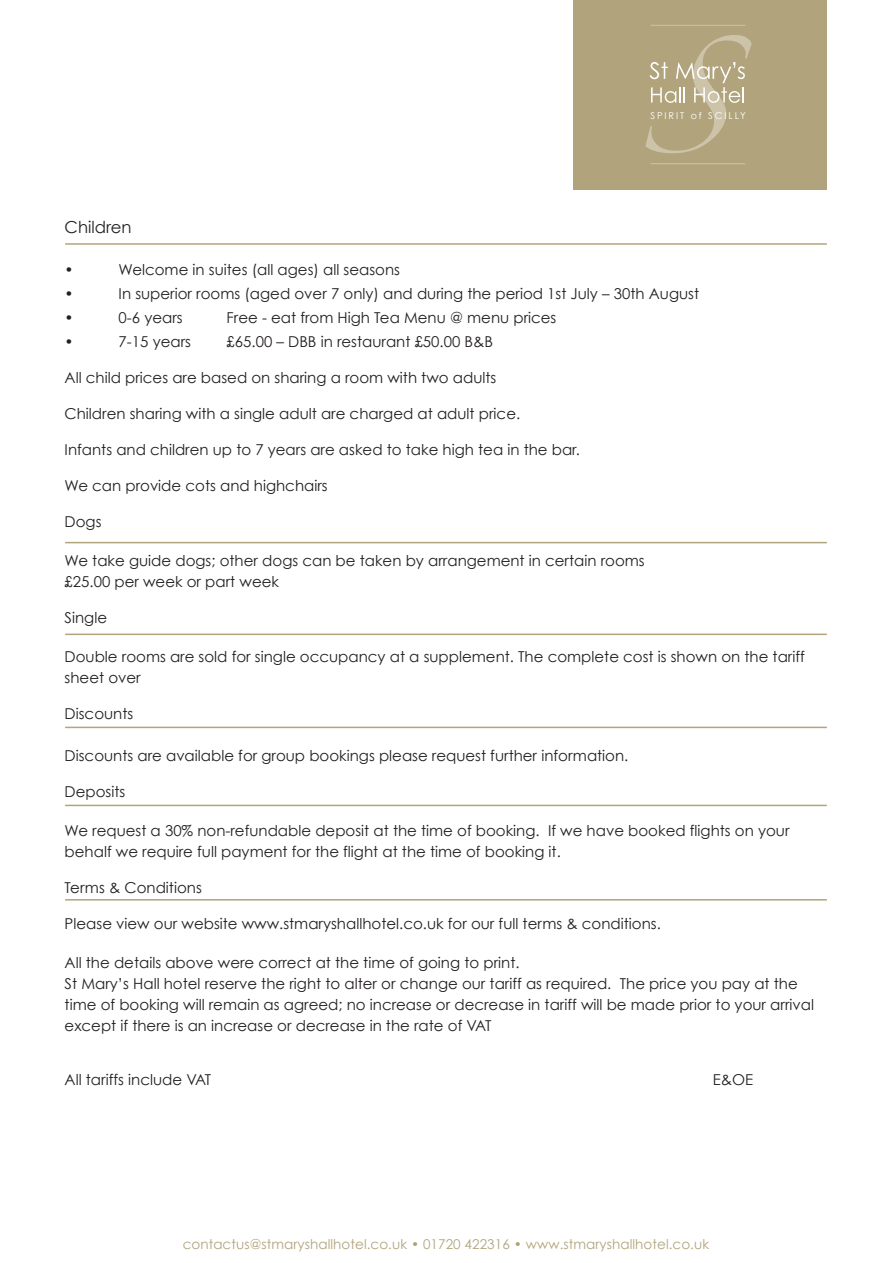
<style>
.page{position:relative;width:893px;height:1263px;background:#fff}
.page>*{position:absolute;margin:0;border:0;box-sizing:border-box;transform-origin:0 0}
.t1{font:16.5px "Century Gothic";color:#231f20}
.t2{font:15px/21px "Century Gothic";color:#231f20}
.t3{font:13.5px "Century Gothic";letter-spacing:.005em;color:#b1a47c}
.t4{font:9.45px "Century Gothic";letter-spacing:.2em;color:#fff}
</style>
<div class="page">
<hr style="left:65px;top:243px;width:762px;height:2px;background:#b1a47c">
<hr style="left:65px;top:542px;width:762px;height:1px;background:#b1a47c">
<hr style="left:65px;top:634px;width:762px;height:1px;background:#b1a47c">
<hr style="left:65px;top:727px;width:762px;height:1px;background:#b1a47c">
<hr style="left:65px;top:805px;width:762px;height:1px;background:#b1a47c">
<hr style="left:65px;top:899px;width:762px;height:1px;background:#b1a47c">
<div style="left:573px;top:0;width:254px;height:189px;background:#b1a47c"></div>
<svg style="left:645px;top:35px;width:106px;height:118px"></svg>
<hr style="left:650px;top:25px;width:95px;height:1px;background:#fff">
<hr style="left:650px;top:163px;width:95px;height:1px;background:#fff">
<p class="t4" style="left:650px;top:110px;width:97px">SPIRIT of SCILLY</p>
<p class="t1" style="left:65px;top:217px;width:69px">Children</p>
<p class="t2" style="left:65px;top:259px;width:11px">•</p>
<p class="t2" style="left:119px;top:259px;width:283px">Welcome in suites (all ages) all seasons</p>
<p class="t2" style="left:65px;top:283px;width:11px">•</p>
<p class="t2" style="left:119px;top:283px;width:582px">In superior rooms (aged over 7 only) and during the period 1st July – 30th August</p>
<p class="t2" style="left:65px;top:307px;width:11px">•</p>
<p class="t2" style="left:119px;top:307px;width:66px">0-6 years</p>
<p class="t2" style="left:227px;top:307px;width:331px">Free - eat from High Tea Menu @ menu prices</p>
<p class="t2" style="left:65px;top:331px;width:11px">•</p>
<p class="t2" style="left:119px;top:331px;width:74px">7-15 years</p>
<p class="t2" style="left:227px;top:331px;width:268px">£65.00 – DBB in restaurant £50.00 B&amp;B</p>
<p class="t2" style="left:65px;top:367px;width:433px">All child prices are based on sharing a room with two adults</p>
<p class="t2" style="left:65px;top:403px;width:457px">Children sharing with a single adult are charged at adult price.</p>
<p class="t2" style="left:65px;top:439px;width:517px">Infants and children up to 7 years are asked to take high tea in the bar.</p>
<p class="t2" style="left:65px;top:475px;width:265px">We can provide cots and highchairs</p>
<p class="t2" style="left:65px;top:511px;width:38px">Dogs</p>
<p class="t2" style="left:65px;top:550px;width:582px">We take guide dogs; other dogs can be taken by arrangement in certain rooms £25.00 per week or part week</p>
<p class="t2" style="left:65px;top:607px;width:44px">Single</p>
<p class="t2" style="left:65px;top:646px;width:742px">Double rooms are sold for single occupancy at a supplement. The complete cost is shown on the tariff sheet over</p>
<p class="t2" style="left:65px;top:703px;width:70px">Discounts</p>
<p class="t2" style="left:65px;top:745px;width:565px">Discounts are available for group bookings please request further information.</p>
<p class="t2" style="left:65px;top:781px;width:62px">Deposits</p>
<p class="t2" style="left:65px;top:820px;width:726px">We request a 30% non-refundable deposit at the time of booking. If we have booked flights on your behalf we require full payment for the flight at the time of booking it.</p>
<p class="t2" style="left:65px;top:877px;width:139px">Terms &amp; Conditions</p>
<p class="t2" style="left:65px;top:913px;width:598px">Please view our website www.stmaryshallhotel.co.uk for our full terms &amp; conditions.</p>
<p class="t2" style="left:65px;top:952px;width:751px">All the details above were correct at the time of going to print.<br>St Mary’s Hall hotel reserve the right to alter or change our tariff as required. The price you pay at the time of booking will remain as agreed; no increase or decrease in tariff will be made prior to your arrival except if there is an increase or decrease in the rate of VAT</p>
<p class="t2" style="left:65px;top:1069px;width:148px">All tariffs include VAT</p>
<p class="t2" style="left:713px;top:1069px;width:42px">E&amp;OE</p>
<p class="t3" style="left:183px;top:1236px;width:528px">contactus@stmaryshallhotel.co.uk • 01720 422316 • www.stmaryshallhotel.co.uk</p>
</div>
